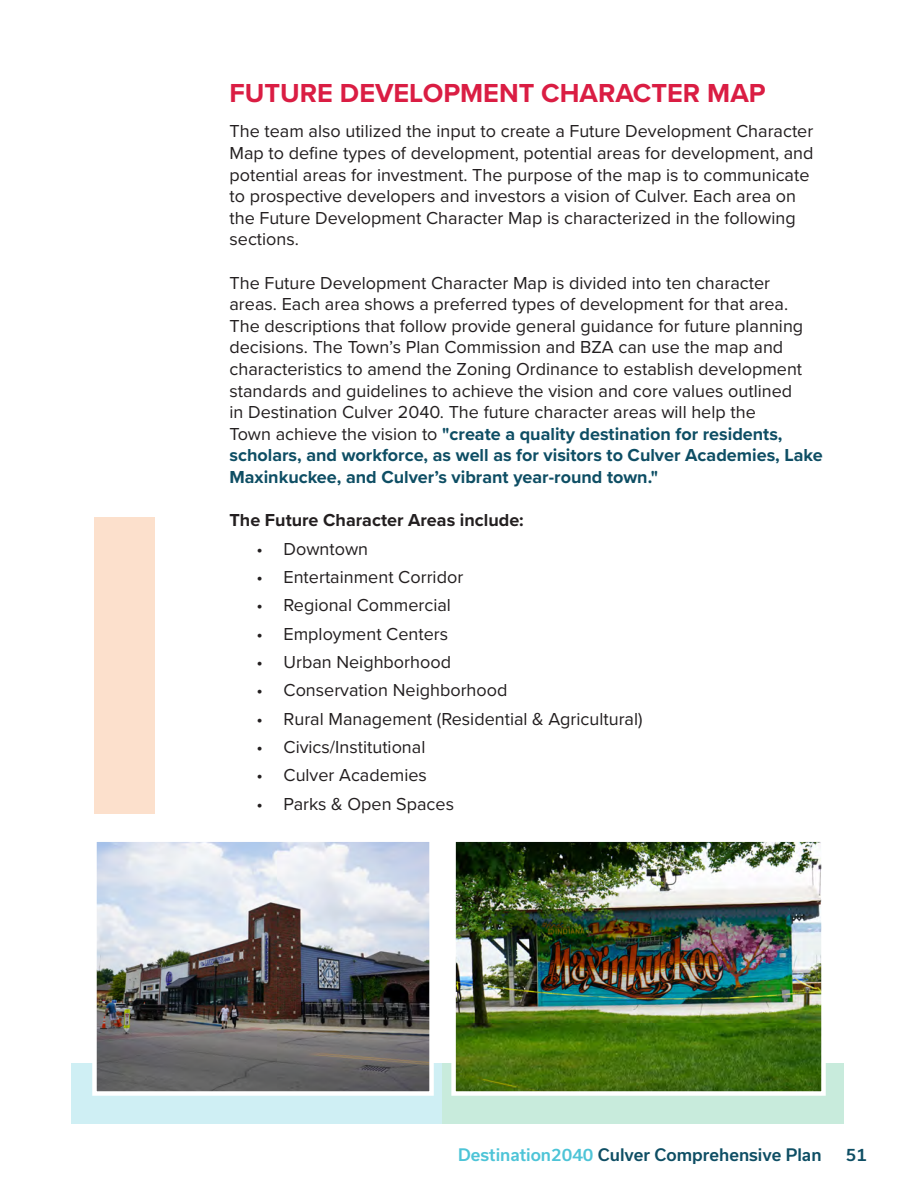
<style>
.page{position:relative;width:918px;height:1188px;background:#fff}
.page>*{position:absolute;margin:0;border:0;box-sizing:border-box;transform-origin:0 0}
.Heading1{font:700 27px "Proxima Nova";color:#da1d43}
.t1{font:18px/21.6px "Proxima Nova";color:#231f20}
.t2{font:700 18px "Proxima Nova";color:#231f20}
.t3{font:500 16.5px "Usual";color:#0e4e64}
.s1{font-weight:700;color:#0e4e64}
.s2{color:#4dc4d7}
</style>
<div class="page">
<div style="left:94px;top:518px;width:61px;height:296px;background:#fce0cc"></div>
<div style="left:442px;top:1063px;width:402px;height:61px;background:#c8ebdc"></div>
<div style="left:72px;top:1063px;width:370px;height:61px;background:#cfeff4"></div>
<img style="left:456px;top:842px;width:365px;height:249px">
<div style="left:451px;top:837px;width:375px;height:259px;border:4px solid #fff"></div>
<img style="left:97px;top:842px;width:332px;height:249px">
<div style="left:92px;top:837px;width:342px;height:259px;border:4px solid #fff"></div>
<p class="Heading1" style="left:230px;top:73px;width:538px">FUTURE DEVELOPMENT CHARACTER MAP</p>
<p class="t1" style="left:230px;top:120px;width:586px">The team also utilized the input to create a Future Development Character Map to define types of development, potential areas for development, and potential areas for investment. The purpose of the map is to communicate to prospective developers and investors a vision of Culver. Each area on the Future Development Character Map is characterized in the following sections.</p>
<p class="t1" style="left:230px;top:271px;width:595px">The Future Development Character Map is divided into ten character<br>areas. Each area shows a preferred types of development for that area.<br>The descriptions that follow provide general guidance for future planning decisions. The Town’s Plan Commission and BZA can use the map and characteristics to amend the Zoning Ordinance to establish development standards and guidelines to achieve the vision and core values outlined<br>in Destination Culver 2040. The future character areas will help the<br>Town achieve the vision to <span class="s1">"create a quality destination for residents, scholars, and workforce, as well as for visitors to Culver Academies, Lake Maxinkuckee, and Culver’s vibrant year-round town."</span></p>
<p class="t2" style="left:230px;top:507px;width:296px">The Future Character Areas include:</p>
<p class="t1" style="left:256px;top:537px;width:113px">• Downtown</p>
<p class="t1" style="left:256px;top:565px;width:208px">• Entertainment Corridor</p>
<p class="t1" style="left:256px;top:594px;width:196px">• Regional Commercial</p>
<p class="t1" style="left:256px;top:622px;width:193px">• Employment Centers</p>
<p class="t1" style="left:256px;top:650px;width:196px">• Urban Neighborhood</p>
<p class="t1" style="left:256px;top:679px;width:252px">• Conservation Neighborhood</p>
<p class="t1" style="left:256px;top:707px;width:388px">• Rural Management (Residential &amp; Agricultural)</p>
<p class="t1" style="left:256px;top:735px;width:170px">• Civics/Institutional</p>
<p class="t1" style="left:256px;top:764px;width:172px">• Culver Academies</p>
<p class="t1" style="left:256px;top:792px;width:199px">• Parks &amp; Open Spaces</p>
<p class="t3" style="left:458px;top:1146px;width:365px"><span class="s2">Destination2040</span> Culver Comprehensive Plan</p>
<p class="t3" style="left:846px;top:1146px;width:23px">51</p>
</div>
